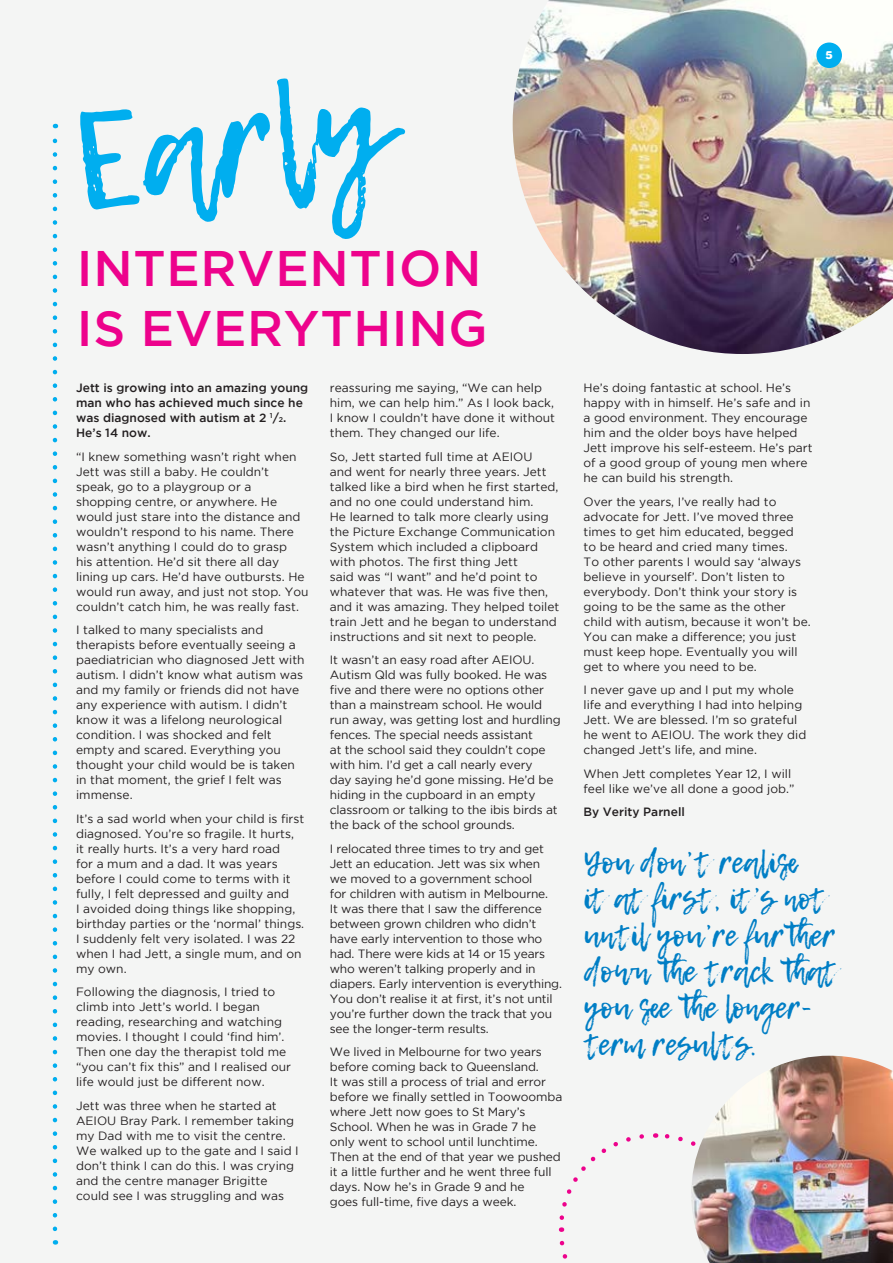
<style>
.page{position:relative;width:893px;height:1263px;background:#f4f5f4}
.page>*{position:absolute;margin:0;border:0;box-sizing:border-box;transform-origin:0 0}
.BODY{font:136.95px "Lemon Tuesday";color:#00aeef}
.BODY-2{font:500 49.8px/59.8px "Gotham";letter-spacing:.015em;color:#ed028c}
.BODY-3{font:30.3px/36.3px "Lemon Tuesday";color:#007ec5}
.BODY-4{font:12px/15px "Gotham";color:#231f20}
.First_Para{font:500 12px/15px "Gotham";color:#231f20}
.BODY-5{font:500 12px "Gotham";color:#231f20}
.t1{font:900 11.25px "Helvetica Rounded";color:#fff}
.s1{font-size:7.05px}
</style>
<div class="page">
<svg style="left:655px;top:1133px;width:28px;height:9px"></svg>
<svg style="left:558px;top:1134px;width:86px;height:98px"></svg>
<svg style="left:559px;top:1240px;width:9px;height:19px"></svg>
<img style="left:513px;top:0;width:380px;height:354px">
<div style="left:816px;top:43px;width:26px;height:25px;background:#00aeef;border-radius:50%"></div>
<svg style="left:53px;top:124px;width:4px;height:1105px"></svg>
<img style="left:691px;top:1056px;width:202px;height:207px">
<p class="BODY" style="left:64px;top:85px;width:316px;rotate:-7deg">Early</p>
<p class="BODY-2" style="left:77px;top:237px;width:412px">INTERVENTION<br>IS EVERYTHING</p>
<p class="First_Para" style="left:76px;top:380px;width:234px">Jett is growing into an amazing young man who has achieved much since he was diagnosed with autism at 2 <sup>1</sup>/<span class="s1">2</span>.<br>He’s 14 now.</p>
<p class="BODY-4" style="left:76px;top:449px;width:234px">“I knew something wasn’t right when Jett was still a baby. He couldn’t speak, go to a playgroup or a shopping centre, or anywhere. He would just stare into the distance and wouldn’t respond to his name. There wasn’t anything I could do to grasp<br>his attention. He’d sit there all day lining up cars. He’d have outbursts. He would run away, and just not stop. You couldn’t catch him, he was really fast.</p>
<p class="BODY-4" style="left:76px;top:622px;width:230px">I talked to many specialists and therapists before eventually seeing a paediatrician who diagnosed Jett with autism. I didn’t know what autism was and my family or friends did not have any experience with autism. I didn’t know it was a lifelong neurological condition. I was shocked and felt empty and scared. Everything you thought your child would be is taken in that moment, the grief I felt was immense.</p>
<p class="BODY-4" style="left:76px;top:811px;width:230px">It’s a sad world when your child is first diagnosed. You’re so fragile. It hurts, it really hurts. It’s a very hard road<br>for a mum and a dad. It was years before I could come to terms with it fully, I felt depressed and guilty and<br>I avoided doing things like shopping, birthday parties or the ‘normal’ things.<br>I suddenly felt very isolated. I was 22 when I had Jett, a single mum, and on my own.</p>
<p class="BODY-4" style="left:76px;top:984px;width:217px">Following the diagnosis, I tried to climb into Jett’s world. I began reading, researching and watching movies. I thought I could ‘find him’.<br>Then one day the therapist told me “you can’t fix this” and I realised our life would just be different now.</p>
<p class="BODY-4" style="left:76px;top:1098px;width:224px">Jett was three when he started at AEIOU Bray Park. I remember taking my Dad with me to visit the centre.<br>We walked up to the gate and I said I don’t think I can do this. I was crying and the centre manager Brigitte could see I was struggling and was</p>
<p class="BODY-4" style="left:330px;top:380px;width:227px">reassuring me saying, “We can help him, we can help him.” As I look back, I know I couldn’t have done it without them. They changed our life.</p>
<p class="BODY-4" style="left:330px;top:449px;width:231px">So, Jett started full time at AEIOU<br>and went for nearly three years. Jett talked like a bird when he first started, and no one could understand him.<br>He learned to talk more clearly using the Picture Exchange Communication System which included a clipboard with photos. The first thing Jett<br>said was “I want” and he’d point to whatever that was. He was five then, and it was amazing. They helped toilet train Jett and he began to understand instructions and sit next to people.</p>
<p class="BODY-4" style="left:330px;top:652px;width:232px">It wasn’t an easy road after AEIOU.<br>Autism Qld was fully booked. He was five and there were no options other than a mainstream school. He would run away, was getting lost and hurdling fences. The special needs assistant<br>at the school said they couldn’t cope with him. I’d get a call nearly every<br>day saying he’d gone missing. He’d be hiding in the cupboard in an empty classroom or talking to the ibis birds at the back of the school grounds.</p>
<p class="BODY-4" style="left:330px;top:841px;width:234px">I relocated three times to try and get Jett an education. Jett was six when<br>we moved to a government school<br>for children with autism in Melbourne.<br>It was there that I saw the difference between grown children who didn’t have early intervention to those who had. There were kids at 14 or 15 years who weren’t talking properly and in diapers. Early intervention is everything.<br>You don’t realise it at first, it’s not until you’re further down the track that you see the longer-term results.</p>
<p class="BODY-4" style="left:330px;top:1044px;width:234px">We lived in Melbourne for two years before coming back to Queensland.<br>It was still a process of trial and error before we finally settled in Toowoomba where Jett now goes to St Mary’s School. When he was in Grade 7 he only went to school until lunchtime.<br>Then at the end of that year we pushed it a little further and he went three full days. Now he’s in Grade 9 and he<br>goes full-time, five days a week.</p>
<p class="t1" style="left:825px;top:47px;width:9px">5</p>
<p class="BODY-4" style="left:584px;top:380px;width:231px">He’s doing fantastic at school. He’s happy with in himself. He’s safe and in a good environment. They encourage him and the older boys have helped Jett improve his self-esteem. He’s part of a good group of young men where he can build his strength.</p>
<p class="BODY-4" style="left:584px;top:494px;width:229px">Over the years, I’ve really had to advocate for Jett. I’ve moved three times to get him educated, begged<br>to be heard and cried many times.<br>To other parents I would say ‘always believe in yourself’. Don’t listen to everybody. Don’t think your story is going to be the same as the other child with autism, because it won’t be.<br>You can make a difference; you just must keep hope. Eventually you will get to where you need to be.</p>
<p class="BODY-4" style="left:584px;top:682px;width:224px">I never gave up and I put my whole life and everything I had into helping Jett. We are blessed. I’m so grateful he went to AEIOU. The work they did changed Jett’s life, and mine.</p>
<p class="BODY-4" style="left:584px;top:766px;width:212px">When Jett completes Year 12, I will feel like we’ve all done a good job.”</p>
<p class="BODY-5" style="left:584px;top:805px;width:103px">By Verity Parnell</p>
<p class="BODY-3" style="left:584px;top:844px;width:255px">You don’t realise<br>it at first, it’s not until you’re further down the track that you see the longer&shy;term results.</p>
</div>
